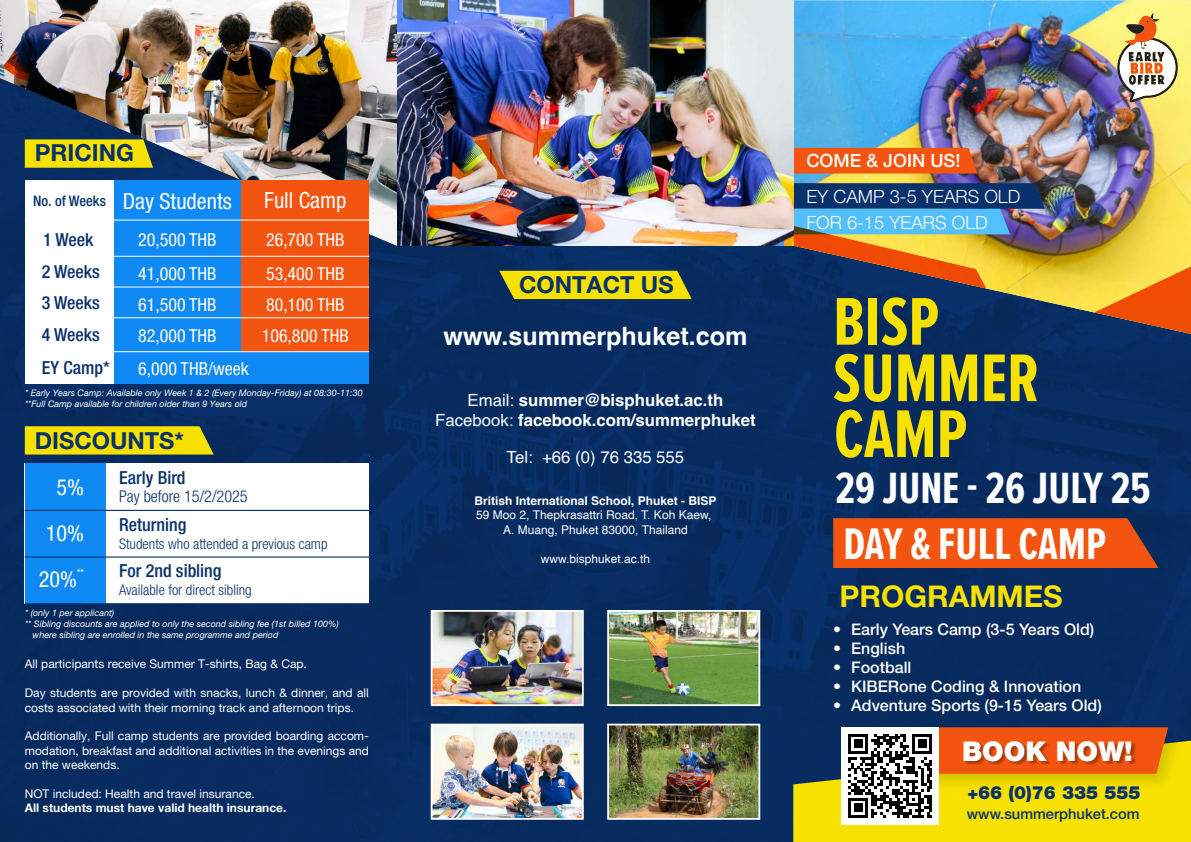
<style>
.page{position:relative;width:1191px;height:842px;background:#fff}
.page>*{position:absolute;margin:0;border:0;box-sizing:border-box;transform-origin:0 0}
.t1{font:700 69.8px/112.3px "Proxima Nova Ex Cn";color:#f6e100}
.t2{font:700 45.8px "Proxima Nova Ex Cn";color:#fff}
.t3{font:700 45.3px "Proxima Nova Ex Cn";color:#fff}
.t4{font:700 30px "Helvetica Neue LT Pro";color:#f6e100}
.t5{font:900 27.2px "Helvetica Neue LT Pro";color:#fff}
.t6{font:700 25.2px "Helvetica";color:#fff}
.t7{font:700 23.5px "Helvetica Neue LT Pro";color:#09316b}
.t8{font:condensed 22.2px "Helvetica Neue LT Pro";color:#fff}
.t9{font:300 18.3px/25.6px "Helvetica Neue LT Pro";color:#fff}
.t10{font:500 18.3px "Helvetica Neue LT Pro";color:#fff}
.t11{font:900 18.1px "Helvetica Neue LT Pro";color:#09316b}
.t12{font:condensed 18px/34px "Helvetica Neue LT Pro";color:#fff}
.t13{font:500 condensed 18px/31.5px "Helvetica Neue LT Pro";color:#09316b}
.t14{font:700 16.8px/20.1px "Helvetica";color:#fff;text-align:center}
.t15{font:16.8px "Helvetica";color:#fff}
.t16{font:300 condensed 16.2px "Helvetica Neue LT Pro";color:#09316b}
.t17{font:500 16px "Helvetica Neue LT Pro";color:#fff}
.t18{font:300 condensed 14.7px "Helvetica Neue LT Pro";color:#09316b}
.t19{font:500 14.7px "Helvetica Neue LT Pro";color:#09316b}
.t20{font:12px/14.4px "Helvetica Neue LT Pro";color:#fff}
.t21{font:12px/14.4px "Helvetica";color:#fff;text-align:center}
.t22{font:700 12px "Helvetica Neue LT Pro";color:#fff}
.t23{font:700 12px "Helvetica";color:#fff}
.t24{font:condensed 10px "Helvetica Neue LT Pro";color:#fff}
.t25{font:italic 9px/10.8px "Helvetica Neue LT Pro";color:#fff}
.s1{font-weight:500;font-size:14.6px;color:#09316b}
.s2{font-weight:400}
</style>
<div class="page">
<img style="left:0;top:246px;width:1191px;height:596px">
<div style="left:833px;top:518px;width:325px;height:50px;background:#f3540f"></div>
<img style="left:0;top:0;width:794px;height:246px">
<img style="left:794px;top:0;width:397px;height:334px">
<div style="left:25px;top:463px;width:344px;height:141px;background:#fff"></div>
<svg style="left:793px;top:741px;width:398px;height:101px;background:#d2c610"></svg>
<svg style="left:25px;top:139px;width:128px;height:29px;background:#e8d606"></svg>
<svg style="left:499px;top:271px;width:192px;height:28px;background:#e4d307"></svg>
<svg style="left:25px;top:426px;width:189px;height:29px;background:#e7d505"></svg>
<img style="left:1117px;top:13px;width:61px;height:90px">
<div style="left:794px;top:148px;width:183px;height:25px;background:#f3540f"></div>
<svg style="left:794px;top:183px;width:251px;height:105px;background:#6c7470"></svg>
<svg style="left:1094px;top:266px;width:97px;height:68px;background:#ce7a2c"></svg>
<img style="left:900px;top:716px;width:289px;height:79px">
<div style="left:25px;top:180px;width:341px;height:204px;background:#fff"></div>
<div style="left:115px;top:180px;width:254px;height:204px;background:#0f89f3"></div>
<div style="left:242px;top:180px;width:127px;height:172px;background:#f3540f"></div>
<hr style="left:25px;top:220px;width:344px;height:1px;background:#fff">
<hr style="left:34px;top:256px;width:335px;height:1px;background:#fff">
<hr style="left:34px;top:287px;width:335px;height:1px;background:#fff">
<hr style="left:34px;top:317px;width:335px;height:1px;background:#fff">
<hr style="left:34px;top:351px;width:335px;height:1px;background:#fff">
<div style="left:25px;top:463px;width:80px;height:141px;background:#0f89f3"></div>
<hr style="left:25px;top:510px;width:344px;height:1px;background:#09316b">
<hr style="left:25px;top:556px;width:344px;height:2px;background:#09316b">
<hr style="left:25px;top:603px;width:344px;height:1px;background:#09316b">
<img style="left:434px;top:613px;width:147px;height:90px">
<img style="left:610px;top:613px;width:147px;height:90px">
<div style="left:431px;top:610px;width:153px;height:96px;border:2px solid #fff"></div>
<div style="left:607px;top:610px;width:153px;height:96px;border:2px solid #fff"></div>
<img style="left:434px;top:727px;width:147px;height:90px">
<img style="left:610px;top:727px;width:147px;height:90px">
<div style="left:431px;top:724px;width:153px;height:96px;border:2px solid #fff"></div>
<div style="left:607px;top:724px;width:153px;height:96px;border:2px solid #fff"></div>
<div style="left:841px;top:727px;width:97px;height:97px;background:#fff"></div>
<svg style="left:848px;top:727px;width:320px;height:91px"></svg>
<h3 class="t7" style="left:35px;top:138px;width:101px">PRICING</h3>
<h3 class="t8" style="left:33px;top:188px;width:200px"><span class="s1">No. of Weeks</span> Day Students</h3>
<h3 class="t8" style="left:264px;top:187px;width:84px">Full Camp</h3>
<h3 class="t13" style="left:42px;top:223px;width:59px">1 Week<br>2 Weeks<br>3 Weeks</h3>
<h3 class="t13" style="left:42px;top:318px;width:69px;line-height:32.9px">4 Weeks<br>EY Camp*</h3>
<h3 class="t12" style="left:138px;top:223px;width:80px">20,500 THB<br>41,000 THB</h3>
<h3 class="t12" style="left:266px;top:223px;width:80px">26,700 THB</h3>
<h3 class="t12" style="left:266px;top:257px;width:80px">53,400 THB</h3>
<h3 class="t12" style="left:138px;top:287px;width:80px">61,500 THB</h3>
<h3 class="t12" style="left:266px;top:287px;width:80px">80,100 THB</h3>
<h3 class="t12" style="left:138px;top:318px;width:80px">82,000 THB</h3>
<h3 class="t12" style="left:262px;top:318px;width:89px">106,800 THB</h3>
<h3 class="t12" style="left:138px;top:351px;width:112px">6,000 THB/week</h3>
<p class="t25" style="left:25px;top:388px;width:339px">* Early Years Camp: Available only Week 1 &amp; 2 (Every Monday-Friday) at 08:30-11:30 **Full Camp available for children older than 9 Years old</p>
<h3 class="t7" style="left:35px;top:426px;width:151px">DISCOUNTS*</h3>
<h3 class="t13" style="left:119px;top:461px;width:68px">Early Bird</h3>
<h3 class="t16" style="left:119px;top:487px;width:130px">Pay before 15/2/2025</h3>
<h3 class="t13" style="left:119px;top:509px;width:69px">Returning</h3>
<p class="t18" style="left:119px;top:536px;width:210px">Students who attended a previous camp</p>
<p class="t18" style="left:119px;top:582px;width:134px">Available for direct sibling</p>
<h3 class="t8" style="left:57px;top:474px;width:29px">5%</h3>
<h3 class="t8" style="left:46px;top:521px;width:40px">10%</h3>
<h3 class="t8" style="left:39px;top:566px;width:40px">20%</h3>
<h3 class="t13" style="left:119px;top:555px;width:104px">For 2nd sibling</h3>
<p class="t24" style="left:77px;top:567px;width:9px">**</p>
<p class="t25" style="left:25px;top:607px;width:91px">* (only 1 per applicant)</p>
<p class="t25" style="left:25px;top:618px;width:315px">** Sibling discounts are applied to only the second sibling fee (1st billed 100%)</p>
<p class="t25" style="left:33px;top:629px;width:247px">where sibling are enrolled in the same programme and period</p>
<p class="t20" style="left:25px;top:657px;width:284px">All participants receive Summer T-shirts, Bag &amp; Cap.</p>
<p class="t20" style="left:25px;top:685px;width:345px">Day students are provided with snacks, lunch &amp; dinner, and all costs associated with their morning track and afternoon trips.</p>
<p class="t20" style="left:25px;top:729px;width:345px;text-align:justify">Additionally, Full camp students are provided boarding accom&shy;modation, breakfast and additional activities in the evenings and on the weekends.</p>
<p class="t20" style="left:25px;top:786px;width:232px">NOT included: Health and travel insurance.</p>
<p class="t22" style="left:25px;top:801px;width:263px">All students must have valid health insurance.</p>
<h3 class="t7" style="left:519px;top:270px;width:156px">CONTACT US</h3>
<h3 class="t6" style="left:443px;top:320px;width:305px">www.summerphuket.com</h3>
<h3 class="t14" style="left:435px;top:392px;width:322px"><span class="s2">Email:</span> summer@bisphuket.ac.th<br><span class="s2">Facebook:</span> facebook.com/summerphuket</h3>
<h3 class="t15" style="left:506px;top:444px;width:179px">Tel: +66 (0) 76 335 555</h3>
<p class="t23" style="left:474px;top:493px;width:244px">British International School, Phuket - BISP</p>
<p class="t21" style="left:476px;top:508px;width:237px">59 Moo 2, Thepkrasattri Road, T. Koh Kaew,<br>A. Muang, Phuket 83000, Thailand</p>
<p class="t21" style="left:541px;top:552px;width:111px">www.bisphuket.ac.th</p>
<h3 class="t10" style="left:806px;top:150px;width:156px">COME &amp; JOIN US!</h3>
<h3 class="t9" style="left:806px;top:183px;width:215px">EY CAMP 3-5 YEARS OLD<br>FOR 6-15 YEARS OLD</h3>
<h1 class="t1" style="left:833px;top:264px;width:136px">BISP<br>CAMP</h1>
<h1 class="t1" style="left:833px;top:320px;width:207px">SUMMER</h1>
<h3 class="t3" style="left:835px;top:455px;width:317px">29 JUNE - 26 JULY 25</h3>
<h2 class="t2" style="left:843px;top:510px;width:264px">DAY &amp; FULL CAMP</h2>
<h3 class="t4" style="left:839px;top:578px;width:225px">PROGRAMMES</h3>
<h3 class="t17" style="left:833px;top:620px;width:263px">• Early Years Camp (3-5 Years Old)</h3>
<h3 class="t17" style="left:833px;top:639px;width:73px">• English</h3>
<h3 class="t17" style="left:833px;top:658px;width:80px">• Football</h3>
<h3 class="t17" style="left:833px;top:677px;width:249px">• KIBERone Coding &amp; Innovation</h3>
<h3 class="t17" style="left:833px;top:696px;width:270px">• Adventure Sports (9-15 Years Old)</h3>
<h3 class="t5" style="left:962px;top:735px;width:172px">BOOK NOW!</h3>
<h3 class="t11" style="left:967px;top:782px;width:175px">+66 (0)76 335 555</h3>
<p class="t19" style="left:966px;top:805px;width:174px">www.summerphuket.com</p>
</div>
